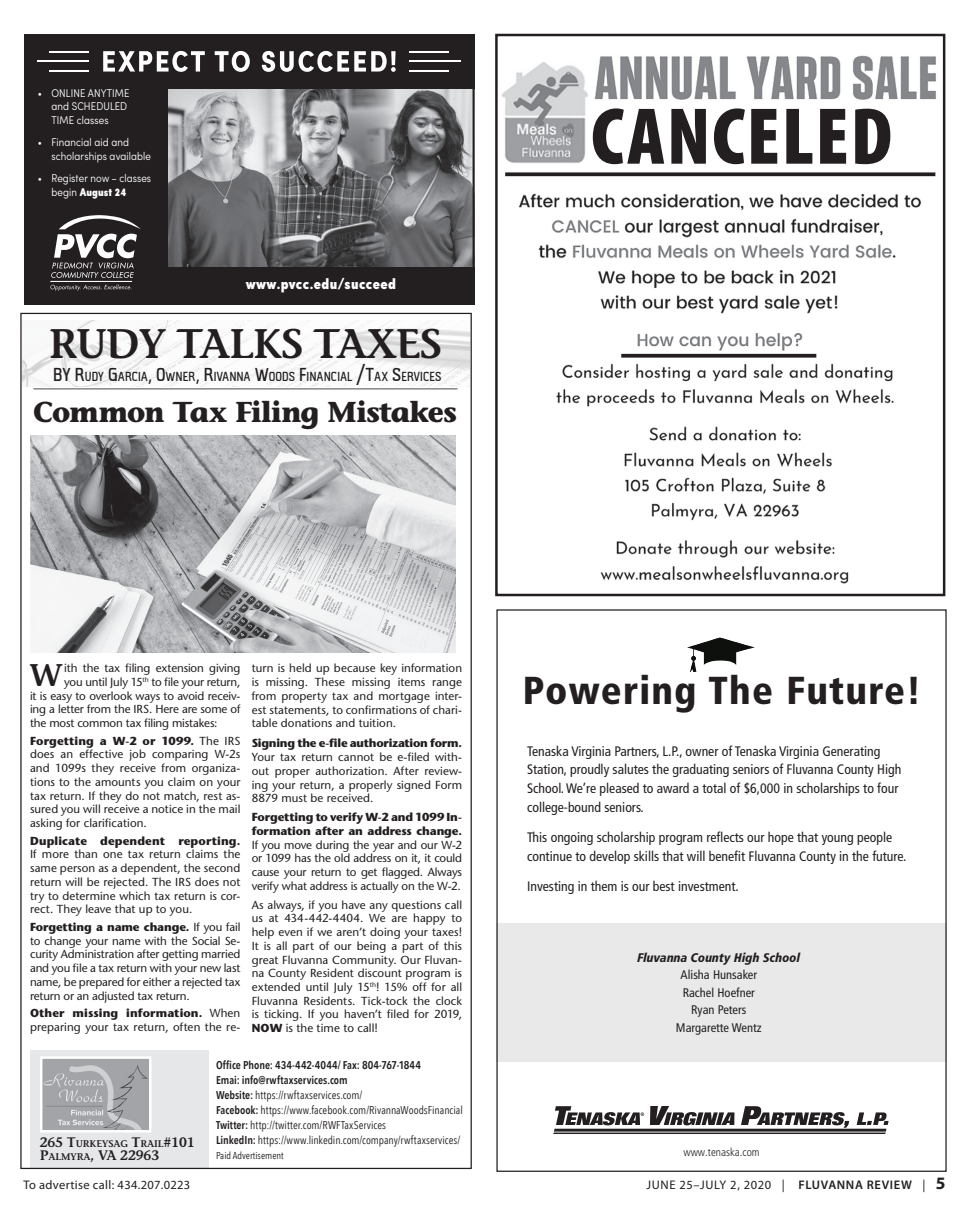
<style>
.page{position:relative;width:968px;height:1215px;background:#fff}
.page>*{position:absolute;margin:0;border:0;box-sizing:border-box;transform-origin:0 0}
.t1{font:900 condensed 81.25px "Myriad Pro";letter-spacing:.02em;color:#231f20}
.t2{font:600 41.25px "Stone Informal";letter-spacing:-.03em;color:#231f20}
.t3{font:900 condensed 39px "Frutiger LT Pro";letter-spacing:.03em;color:#231f20}
.t4{font:600 31.25px "Stone Informal";color:#231f20}
.t5{font:700 28.75px "Stone Informal";letter-spacing:-.025em;color:#231f20}
.t6{font:17.5px "Avenir";color:#231f20}
.t7{font:500 17.5px "Avenir";color:#231f20}
.t8{font:900 condensed 15px "Sofia Pro";letter-spacing:.025em;color:#fff}
.t9{font:condensed 13.75px/18.8px "Frutiger LT Pro";color:#231f20}
.t10{font:600 13.75px "Stone Informal";letter-spacing:-.01em;color:#231f20}
.t11{font:600 12.75px "Beepo";color:#231f20}
.t12{font:condensed 12.5px/17.5px "Frutiger LT Pro";color:#231f20;text-align:center}
.t13{font:12.5px "Myriad Pro";letter-spacing:.05em;color:#231f20}
.t14{font:12.5px "Myriad Pro";letter-spacing:.025em;color:#231f20}
.t15{font:italic 900 condensed 12.5px "Frutiger LT Pro";color:#231f20}
.t16{font:11.62px/13.8px "Stone Sans";letter-spacing:-.005em;color:#231f20;text-align:justify}
.t17{font:700 11.62px/13.8px "Stone Sans";letter-spacing:-.01em;color:#231f20}
.t18{font:700 11.62px "Stone Sans";letter-spacing:.01em;color:#231f20}
.t19{font:11.25px/15px "Avenir Next Condensed";color:#231f20}
.t20{font:300 condensed 11.25px/13.5px "Sofia Pro";letter-spacing:.01em;color:#fff}
.t21{font:300 condensed 11.25px "Frutiger LT Pro";color:#231f20}
.t22{font:10px "Avenir Next Condensed";color:#231f20}
.t23{font:600 9.62px "Stone Informal";letter-spacing:-.015em;color:#231f20}
.s1{font-weight:900}
.s2{font-size:18.25px}
.s3{font-weight:700}
.s4{font-size:13.75px}
.s5{font-size:9.62px}
.s6{font-weight:600}
.s7{font-weight:700;font-size:17.5px}
</style>
<div class="page">
<div style="left:495px;top:34px;width:450px;height:562px;border:2px solid #231f20"></div>
<img style="left:519px;top:193px;width:402px;height:161px">
<img style="left:594px;top:55px;width:342px;height:45px">
<svg style="left:505px;top:172px;width:430px;height:4px;background:#3a3738"></svg>
<img style="left:502px;top:62px;width:86px;height:101px">
<svg style="left:621px;top:354px;width:195px;height:4px"></svg>
<img style="left:556px;top:363px;width:338px;height:221px">
<img style="left:167px;top:88px;width:74px;height:179px">
<img style="left:241px;top:88px;width:105px;height:179px">
<img style="left:346px;top:88px;width:125px;height:179px">
<div style="left:24px;top:34px;width:143px;height:270px;background:#231f20"></div>
<div style="left:24px;top:34px;width:450px;height:54px;background:#231f20"></div>
<div style="left:24px;top:267px;width:450px;height:37px;background:#231f20"></div>
<hr style="left:51px;top:281px;width:81px;height:1px;background:#fff">
<svg style="left:50px;top:284px;width:82px;height:7px"></svg>
<svg style="left:51px;top:215px;width:90px;height:63px"></svg>
<svg style="left:103px;top:51px;width:102px;height:21px"></svg>
<svg style="left:215px;top:51px;width:35px;height:21px"></svg>
<svg style="left:262px;top:51px;width:134px;height:21px"></svg>
<hr style="left:50px;top:51px;width:39px;height:2px;background:#fff">
<hr style="left:50px;top:70px;width:39px;height:2px;background:#fff">
<hr style="left:38px;top:60px;width:51px;height:2px;background:#fff">
<hr style="left:409px;top:51px;width:40px;height:2px;background:#fff">
<hr style="left:409px;top:70px;width:40px;height:2px;background:#fff">
<hr style="left:409px;top:60px;width:52px;height:2px;background:#fff">
<div style="left:24px;top:34px;width:450px;height:270px;border:1px solid #231f20"></div>
<div style="left:30px;top:1051px;width:178px;height:118px;background:#e6e7e9"></div>
<img style="left:22px;top:320px;width:448px;height:66px">
<hr style="left:33px;top:388px;width:424px;height:1px;background:#6c6d70">
<img style="left:43px;top:1059px;width:105px;height:71px">
<div style="left:40px;top:1056px;width:111px;height:77px;border:2px solid #fff"></div>
<img style="left:31px;top:436px;width:425px;height:216px">
<div style="left:496px;top:923px;width:450px;height:138px;background:#e9e9e9"></div>
<hr style="left:553px;top:1133px;width:332px;height:1px;background:#231f20">
<svg style="left:554px;top:1106px;width:334px;height:26px"></svg>
<img style="left:687px;top:637px;width:68px;height:35px">
<p class="t20" style="left:51px;top:86px;width:79px;text-indent:-14px">• ONLINE ANYTIME and SCHEDULED<br>TIME classes</p>
<p class="t20" style="left:51px;top:135px;width:101px;text-indent:-14px">• Financial aid and scholarships available</p>
<p class="t20" style="left:51px;top:171px;width:101px;text-indent:-14px">• Register now – classes begin <span class="s1">August 24</span></p>
<p class="t8" style="left:246px;top:275px;width:151px">www.pvcc.edu/succeed</p>
<h2 class="t2" style="left:49px;top:318px;width:395px">RUDY TALKS TAXES</h2>
<p class="t11" style="left:53px;top:368px;width:390px"><span class="s2">BY</span> <span class="s2">R</span>UDY <span class="s2">G</span>ARCIA<span class="s2">, O</span>WNER<span class="s2">, R</span>IVANNA <span class="s2">W</span>OODS <span class="s2">F</span>INANCIAL <span class="s2">/T</span>AX <span class="s2">S</span>ERVICES</p>
<h3 class="t5" style="left:33px;top:393px;width:425px">Common Tax Filing Mistakes</h3>
<h3 class="t7" style="left:30px;top:354px;width:97px">Ad Proof #1</h3>
<h3 class="t6" style="left:219px;top:359px;width:250px">Fluvanna Review 06-25-20 Issue</h3>
<h1 class="t1" style="left:591px;top:85px;width:302px">CANCELED</h1>
<h3 class="t4" style="left:30px;top:656px;width:35px">W</h3>
<p class="t16" style="left:64px;top:661px;width:178px">ith the tax filing extension giving</p>
<p class="t16" style="left:64px;top:675px;width:178px">you until July 15<sup>th</sup> to file your return,</p>
<p class="t16" style="left:30px;top:689px;width:212px">it is easy to overlook ways to avoid receiv-</p>
<p class="t16" style="left:30px;top:702px;width:212px">ing a letter from the IRS. Here are some of</p>
<p class="t16" style="left:30px;top:716px;width:189px">the most common tax filing mistakes:</p>
<p class="t16" style="left:30px;top:734px;width:212px"><span class="s3">Forgetting a W-2 or 1099.</span> The IRS does an effective job comparing W-2s and 1099s they receive from organiza&shy;tions to the amounts you claim on your tax return. If they do not match, rest as&shy;sured you will receive a notice in the mail asking for clarification.</p>
<p class="t18" style="left:30px;top:833px;width:212px">Duplicate dependent reporting.</p>
<p class="t16" style="left:30px;top:847px;width:212px">If more than one tax return claims the same person as a dependent, the second return will be rejected. The IRS does not try to determine which tax return is cor&shy;rect. They leave that up to you.</p>
<p class="t16" style="left:30px;top:920px;width:212px"><span class="s3">Forgetting a name change.</span> If you fail to change your name with the Social Se&shy;curity Administration after getting married and you file a tax return with your new last name, be prepared for either a rejected tax return or an adjusted tax return.</p>
<p class="t16" style="left:30px;top:1006px;width:212px"><span class="s3">Other missing information.</span> When preparing your tax return, often the re-</p>
<p class="t16" style="left:252px;top:661px;width:212px">turn is held up because key information is missing. These missing items range from property tax and mortgage inter&shy;est statements, to confirmations of chari&shy;table donations and tuition.</p>
<p class="t17" style="left:252px;top:736px;width:212px">Signing the e-file authorization form.</p>
<p class="t16" style="left:252px;top:750px;width:212px">Your tax return cannot be e-filed with&shy;out proper authorization. After review&shy;ing your return, a properly signed Form 8879 must be received.</p>
<p class="t17" style="left:252px;top:810px;width:212px">Forgetting to verify W-2 and 1099 In&shy;formation after an address change.</p>
<p class="t16" style="left:252px;top:838px;width:212px">If you move during the year and our W-2 or 1099 has the old address on it, it could cause your return to get flagged. Always verify what address is actually on the W-2.</p>
<p class="t16" style="left:252px;top:898px;width:212px">As always, if you have any questions call us at 434-442-4404. We are happy to help even if we aren’t doing your taxes!<br>It is all part of our being a part of this great Fluvanna Community. Our Fluvan&shy;na County Resident discount program is extended until July 15<sup>th</sup>! 15% off for all Fluvanna Residents. Tick-tock the clock is ticking. If you haven’t filed for 2019, <span class="s3">NOW</span> is the time to call!</p>
<h3 class="t3" style="left:523px;top:667px;width:400px">Powering The Future!</h3>
<p class="t9" style="left:527px;top:742px;width:376px">Tenaska Virginia Partners, L.P., owner of Tenaska Virginia Generating Station, proudly salutes the graduating seniors of Fluvanna County High School. We’re pleased to award a total of $6,000 in scholarships to four college-bound seniors.</p>
<p class="t9" style="left:527px;top:828px;width:381px">This ongoing scholarship program reflects our hope that young people continue to develop skills that will benefit Fluvanna County in the future.</p>
<p class="t9" style="left:527px;top:877px;width:213px">Investing in them is our best investment.</p>
<p class="t15" style="left:637px;top:950px;width:164px">Fluvanna County High School</p>
<p class="t12" style="left:676px;top:966px;width:87px">Alisha Hunsaker<br>Rachel Hoefner<br>Ryan Peters<br>Margarette Wentz</p>
<p class="t23" style="left:40px;top:1137px;width:156px"><span class="s4">265 T</span>URKEYSAG <span class="s4">T</span>RAIL<span class="s4">#101</span></p>
<p class="t10" style="left:40px;top:1147px;width:121px">P<span class="s5">ALMYRA</span>, VA 22963</p>
<p class="t19" style="left:216px;top:1057px;width:248px"><span class="s6">Office Phone: 434-442-4044/ Fax: 804-767-1844<br>Emai: info@rwftaxservices.com<br>Website:</span> https://rwftaxservices.com/<br><span class="s6">Facebook:</span> https://www.facebook.com/RivannaWoodsFinancial <span class="s6">Twitter:</span> http://twitter.com/RWFTaxServices<br><span class="s6">LinkedIn:</span> https://www.linkedin.com/company/rwftaxservices/</p>
<p class="t22" style="left:216px;top:1147px;width:69px">Paid Advertisement</p>
<p class="t21" style="left:683px;top:1146px;width:78px">www.tenaska.com</p>
<p class="t14" style="left:23px;top:1177px;width:168px">To advertise call: 434.207.0223</p>
<p class="t13" style="left:646px;top:1177px;width:300px">JUNE 25–JULY 2, 2020 | <span class="s6">FLUVANNA REVIEW</span> | <span class="s7">5</span></p>
</div>
